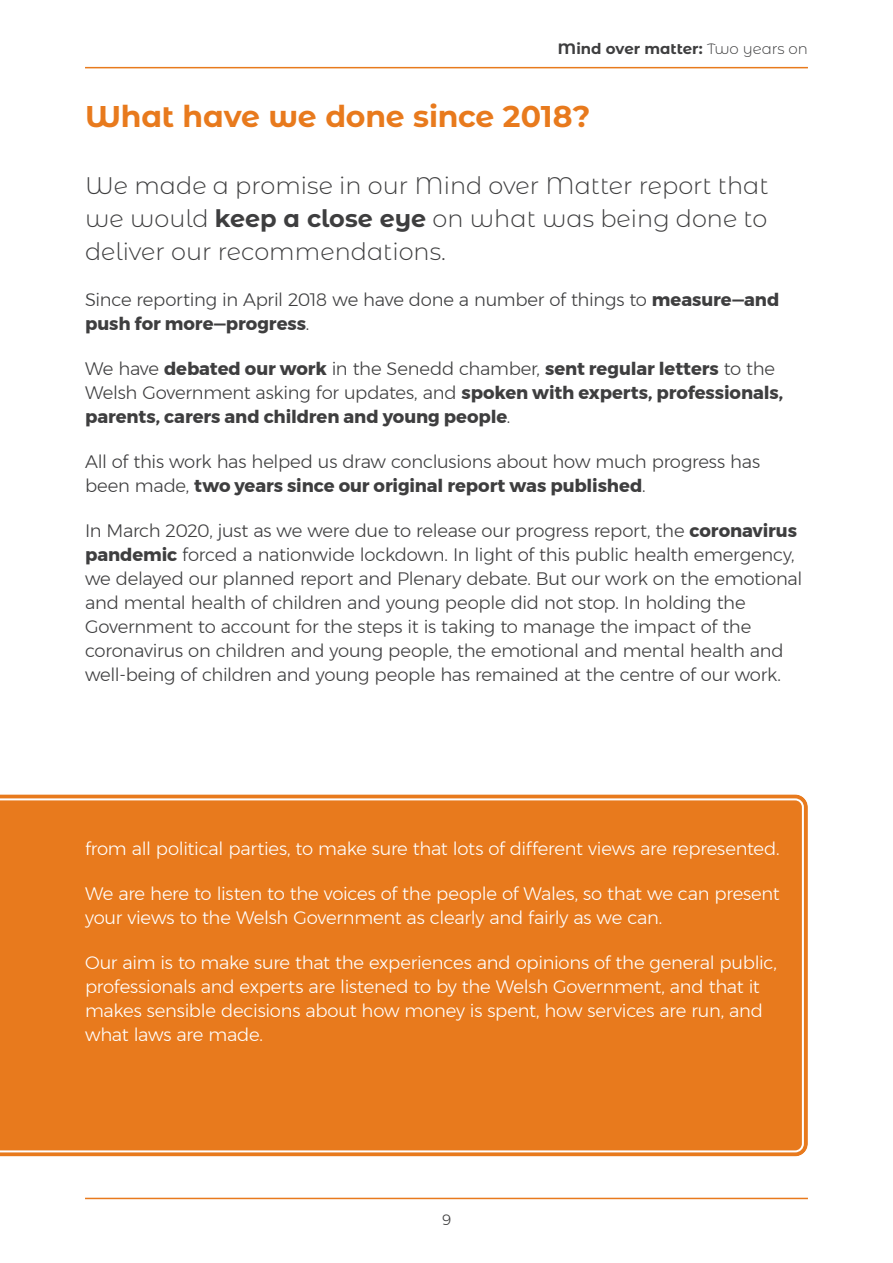
<style>
.page{position:relative;width:893px;height:1263px;background:#fff}
.page>*{position:absolute;margin:0;border:0;box-sizing:border-box;transform-origin:0 0}
.Heading_1{font:700 30px "Montserrat Alternates";letter-spacing:-.01em;color:#e87a1d}
.Intro-paragraph{font:300 24px/33px "Montserrat Alternates";color:#3e3e3f;text-align:justify}
.Body-copy{font:300 18px/24px "Montserrat";letter-spacing:-.015em;color:#3e3e3f}
.Body-copy-2{font:300 18px/24px "Montserrat";letter-spacing:-.015em;color:#fff}
.Body-copy-3{font:700 18px/24px "Montserrat";letter-spacing:-.005em;color:#3e3e3f}
.t1{font:700 15px "Montserrat Alternates";letter-spacing:-.005em;color:#3e3e3f}
.t2{font:300 15px "Montserrat";color:#3e3e3f}
.s1{font-weight:300}
.s2{font-weight:700}
</style>
<div class="page">
<hr style="left:85px;top:1198px;width:723px;height:1px;background:#e87a1d">
<hr style="left:85px;top:67px;width:723px;height:1px;background:#e87a1d">
<svg style="left:0;top:794px;width:808px;height:363px;background:#eb9246"></svg>
<div style="left:0;top:798px;width:804px;height:354px;background:#e87a1d"></div>
<p class="t1" style="left:558px;top:38px;width:251px">Mind over matter: <span class="s1">Two years on</span></p>
<h1 class="Heading_1" style="left:85px;top:95px;width:507px">What have we done since 2018?</h1>
<p class="Intro-paragraph" style="left:85px;top:169px;width:685px">We made a promise in our Mind over Matter report that we would <span class="s2">keep a close eye</span> on what was being done to deliver our recommendations.</p>
<p class="Body-copy" style="left:85px;top:287px;width:696px">Since reporting in April 2018 we have done a number of things to <span class="s2">measure―and push for more―progress</span>.</p>
<p class="Body-copy-3" style="left:85px;top:356px;width:700px"><span class="s1">We have</span> debated our work <span class="s1">in the Senedd chamber,</span> sent regular letters <span class="s1">to the<br>Welsh Government asking for updates, and</span> spoken with experts, professionals, parents, carers and children and young people<span class="s1">.</span></p>
<p class="Body-copy" style="left:85px;top:449px;width:677px">All of this work has helped us draw conclusions about how much progress has been made, <span class="s2">two years since our original report was published</span>.</p>
<p class="Body-copy" style="left:85px;top:519px;width:719px">In March 2020, just as we were due to release our progress report, the <span class="s2">coronavirus pandemic</span> forced a nationwide lockdown. In light of this public health emergency, we delayed our planned report and Plenary debate. But our work on the emotional and mental health of children and young people did not stop. In holding the Government to account for the steps it is taking to manage the impact of the coronavirus on children and young people, the emotional and mental health and well-being of children and young people has remained at the centre of our work.</p>
<p class="Body-copy-2" style="left:85px;top:836px;width:696px">from all political parties, to make sure that lots of different views are represented.</p>
<p class="Body-copy-2" style="left:85px;top:881px;width:696px">We are here to listen to the voices of the people of Wales, so that we can present your views to the Welsh Government as clearly and fairly as we can.</p>
<p class="Body-copy-2" style="left:85px;top:950px;width:693px">Our aim is to make sure that the experiences and opinions of the general public, professionals and experts are listened to by the Welsh Government, and that it makes sensible decisions about how money is spent, how services are run, and what laws are made.</p>
<p class="t2" style="left:442px;top:1208px;width:11px">9</p>
</div>
